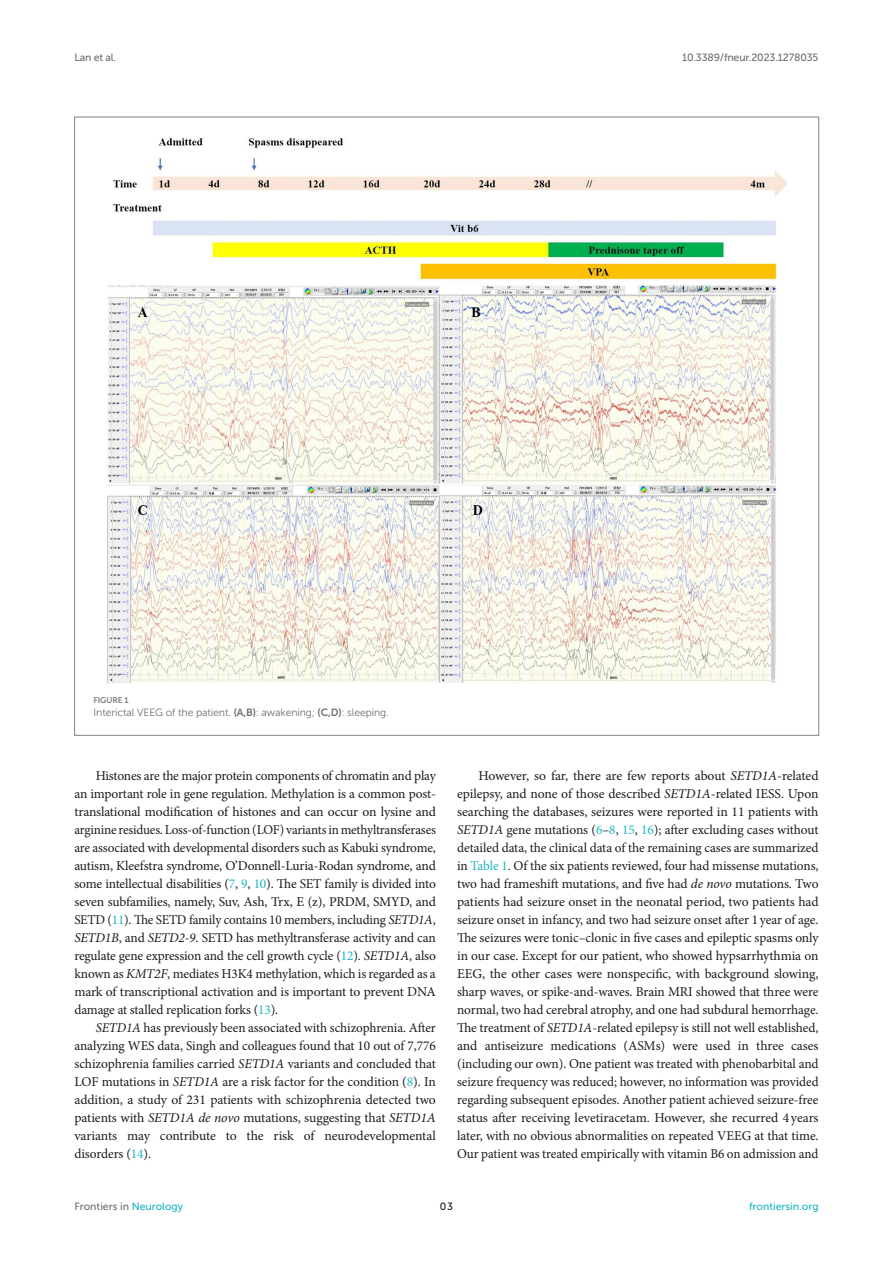
<style>
.page{position:relative;width:893px;height:1263px;background:#fff}
.page>*{position:absolute;margin:0;border:0;box-sizing:border-box;transform-origin:0 0}
.TEXT{font:13.5px/18px "Minion Pro";letter-spacing:-.01em;color:#1b1c1b;text-align:justify}
.FIG_LEG{font:10.5px "Museo Sans 300";letter-spacing:-.01em;color:#706f70}
.t1{font:10.5px "Museo Sans 500";letter-spacing:-.015em;color:#706f70}
.t2{font:10.5px "Museo Sans 500";color:#1db5c3}
.t3{font:10.5px "Museo Sans 500";color:#1b1c1b}
.FIG_HD{font:8.25px "Museo Sans 700";letter-spacing:-.01em;color:#7e7f7f}
.s1{font-family:"Museo Sans 700"}
.s2{color:#1db5c3}
.s3{font-style:italic}
</style>
<div class="page">
<img style="left:107px;top:137px;width:681px;height:547px">
<p class="t1" style="left:74px;top:51px;width:43px">Lan et al.</p>
<p class="t1" style="left:682px;top:51px;width:138px">10.3389/fneur.2023.1278035</p>
<p class="FIG_HD" style="left:94px;top:695px;width:37px">FIGURE 1</p>
<p class="FIG_LEG" style="left:94px;top:707px;width:297px">Interictal VEEG of the patient. <span class="s1">(A,B)</span>: awakening; <span class="s1">(C,D)</span>: sleeping.</p>
<p class="TEXT" style="left:74px;top:767px;width:363px;text-indent:21px">Histones are the major protein components of chromatin and play an important role in gene regulation. Methylation is a common post&shy;translational modification of histones and can occur on lysine and arginine residues. Loss-of-function (LOF) variants in methyltransferases are associated with developmental disorders such as Kabuki syndrome, autism, Kleefstra syndrome, O’Donnell-Luria-Rodan syndrome, and some intellectual disabilities (<span class="s2">7</span>, <span class="s2">9</span>, <span class="s2">10</span>). The SET family is divided into seven subfamilies, namely, Suv, Ash, Trx, E (z), PRDM, SMYD, and SETD (<span class="s2">11</span>). The SETD family contains 10 members, including <span class="s3">SETD1A</span>, <span class="s3">SETD1B</span>, and <span class="s3">SETD2</span>-<span class="s3">9</span>. SETD has methyltransferase activity and can regulate gene expression and the cell growth cycle (<span class="s2">12</span>). <span class="s3">SETD1A</span>, also known as <span class="s3">KMT2F</span>, mediates H3K4 methylation, which is regarded as a mark of transcriptional activation and is important to prevent DNA damage at stalled replication forks (<span class="s2">13</span>).</p>
<p class="TEXT" style="left:74px;top:1019px;width:363px;text-indent:21px"><span class="s3">SETD1A</span> has previously been associated with schizophrenia. After analyzing WES data, Singh and colleagues found that 10 out of 7,776 schizophrenia families carried <span class="s3">SETD1A</span> variants and concluded that LOF mutations in <span class="s3">SETD1A</span> are a risk factor for the condition (<span class="s2">8</span>). In addition, a study of 231 patients with schizophrenia detected two patients with <span class="s3">SETD1A de novo</span> mutations, suggesting that <span class="s3">SETD1A </span>variants may contribute to the risk of neurodevelopmental disorders (<span class="s2">14</span>).</p>
<p class="TEXT" style="left:457px;top:767px;width:363px;text-indent:21px">However, so far, there are few reports about <span class="s3">SETD1A</span>-related epilepsy, and none of those described <span class="s3">SETD1A</span>-related IESS. Upon searching the databases, seizures were reported in 11 patients with <span class="s3">SETD1A</span> gene mutations (<span class="s2">6</span>–<span class="s2">8</span>, <span class="s2">15</span>, <span class="s2">16</span>); after excluding cases without detailed data, the clinical data of the remaining cases are summarized in <span class="s2">Table 1</span>. Of the six patients reviewed, four had missense mutations, two had frameshift mutations, and five had <span class="s3">de novo</span> mutations. Two patients had seizure onset in the neonatal period, two patients had seizure onset in infancy, and two had seizure onset after 1year of age.<br>The seizures were tonic–clonic in five cases and epileptic spasms only in our case. Except for our patient, who showed hypsarrhythmia on EEG, the other cases were nonspecific, with background slowing, sharp waves, or spike-and-waves. Brain MRI showed that three were normal, two had cerebral atrophy, and one had subdural hemorrhage.<br>The treatment of <span class="s3">SETD1A</span>-related epilepsy is still not well established, and antiseizure medications (ASMs) were used in three cases (including our own). One patient was treated with phenobarbital and seizure frequency was reduced; however, no information was provided regarding subsequent episodes. Another patient achieved seizure-free status after receiving levetiracetam. However, she recurred 4years later, with no obvious abnormalities on repeated VEEG at that time.<br>Our patient was treated empirically with vitamin B6 on admission and</p>
<p class="t1" style="left:74px;top:1200px;width:110px">Frontiers in <span class="s2">Neurology</span></p>
<p class="t3" style="left:440px;top:1200px;width:15px">03</p>
<p class="t2" style="left:749px;top:1200px;width:71px">frontiersin.org</p>
</div>
